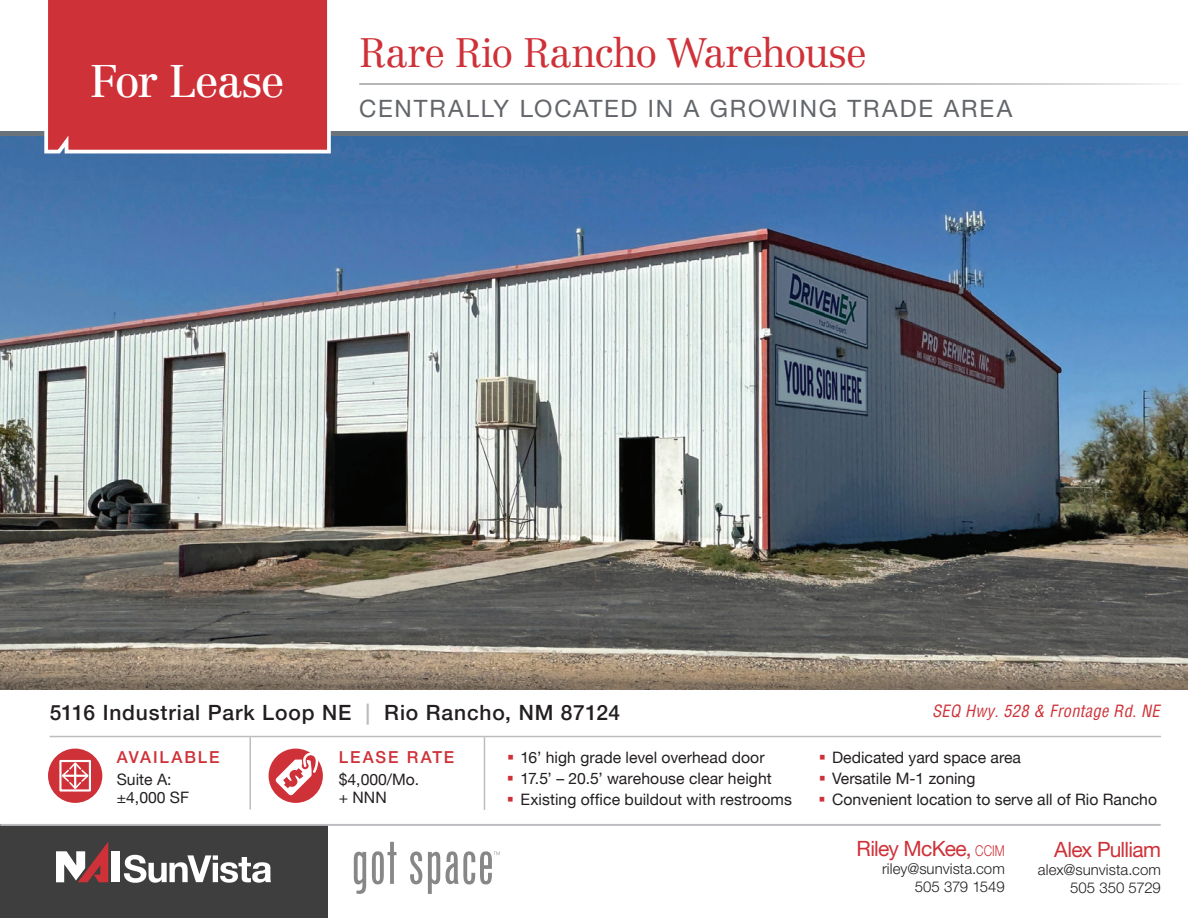
<style>
.page{position:relative;width:1188px;height:918px;background:#fff}
.page>*{position:absolute;margin:0;border:0;box-sizing:border-box;transform-origin:0 0}
.t1{font:45px "Centennial LT Std";letter-spacing:-.04em;color:#fff}
.t2{font:300 40.5px "Centennial LT Std";letter-spacing:-.03em;color:#cf3138}
.t3{font:24px "Helvetica Neue LT Std";letter-spacing:.075em;color:#62656a}
.t4{font:500 21px "Helvetica Neue LT";letter-spacing:.04em;color:#231f20}
.t5{font:21px "Helvetica Neue LT";letter-spacing:-.03em;color:#cf3138}
.t6{font:italic condensed 16.5px "Helvetica";color:#cf3138}
.t7{font:500 16.5px "Helvetica Neue LT";letter-spacing:.11em;color:#cf3138}
.t8{font:15.75px/21px "Helvetica Neue LT";color:#231f20}
.t9{font:300 15px/18px "Helvetica Neue LT Std";letter-spacing:.005em;color:#231f20;text-align:right}
.s1{color:#bcbdc0}
.s2{font-family:"Helvetica Neue LT Std";font-weight:300;font-size:15px}
</style>
<div class="page">
<img style="left:0;top:136px;width:1188px;height:526px">
<svg style="left:0;top:662px;width:1188px;height:27px"></svg>
<div style="left:0;top:825px;width:327px;height:93px;background:#3e3e3f"></div>
<div style="left:111px;top:851px;width:8px;height:31px;background:#fff"></div>
<svg style="left:56px;top:842px;width:52px;height:40px"></svg>
<svg style="left:124px;top:855px;width:147px;height:28px"></svg>
<svg style="left:354px;top:842px;width:146px;height:52px"></svg>
<hr style="left:1px;top:824px;width:1159px;height:2px;background:#bcbdc0">
<div style="left:0;top:131px;width:1188px;height:5px;background:#697379"></div>
<svg style="left:42px;top:0;width:291px;height:155px"></svg>
<hr style="left:359px;top:83px;width:825px;height:2px;background:#9d9fa2">
<hr style="left:50px;top:736px;width:1111px;height:1px;background:#bcbdc0">
<hr style="left:249px;top:737px;width:2px;height:73px;background:#bcbdc0">
<hr style="left:484px;top:737px;width:1px;height:73px;background:#bcbdc0">
<div style="left:269px;top:749px;width:54px;height:54px;background:#cf3138;border-radius:50%"></div>
<svg style="left:275px;top:752px;width:43px;height:44px"></svg>
<div style="left:48px;top:749px;width:54px;height:54px;background:#cf3138;border-radius:50%"></div>
<svg style="left:62px;top:763px;width:26px;height:26px"></svg>
<div style="left:59px;top:760px;width:32px;height:32px;border:2px solid #fff"></div>
<h1 class="t1" style="left:90px;top:54px;width:197px">For Lease</h1>
<h2 class="t2" style="left:359px;top:29px;width:509px">Rare Rio Rancho Warehouse</h2>
<h3 class="t3" style="left:359px;top:94px;width:655px">CENTRALLY LOCATED IN A GROWING TRADE AREA</h3>
<h3 class="t4" style="left:50px;top:700px;width:572px">5116 Industrial Park Loop NE <span class="s1">|</span> Rio Rancho, NM 87124</h3>
<p class="t8" style="left:520px;top:747px;width:273px">16’ high grade level overhead door<br>17.5’ – 20.5’ warehouse clear height<br>Existing office buildout with restrooms</p>
<p class="t7" style="left:339px;top:747px;width:117px">LEASE RATE</p>
<p class="t8" style="left:339px;top:770px;width:82px;line-height:18px">$4,000/Mo. + NNN</p>
<p class="t7" style="left:117px;top:747px;width:104px">AVAILABLE</p>
<p class="t8" style="left:117px;top:770px;width:74px;line-height:18px">Suite A: ±4,000 SF</p>
<p class="t6" style="left:932px;top:700px;width:233px">SEQ Hwy.528 &amp; Frontage Rd.NE</p>
<p class="t8" style="left:832px;top:747px;width:326px">Dedicated yard space area<br>Versatile M-1 zoning<br>Convenient location to serve all of Rio Rancho</p>
<h3 class="t5" style="left:857px;top:836px;width:150px">Riley McKee, <span class="s2">CCIM</span></h3>
<p class="t9" style="left:882px;top:859px;width:124px">riley@sunvista.com<br>505 379 1549</p>
<h3 class="t5" style="left:1054px;top:837px;width:108px">Alex Pulliam</h3>
<p class="t9" style="left:1038px;top:860px;width:125px">alex@sunvista.com<br>505 350 5729</p>
</div>
